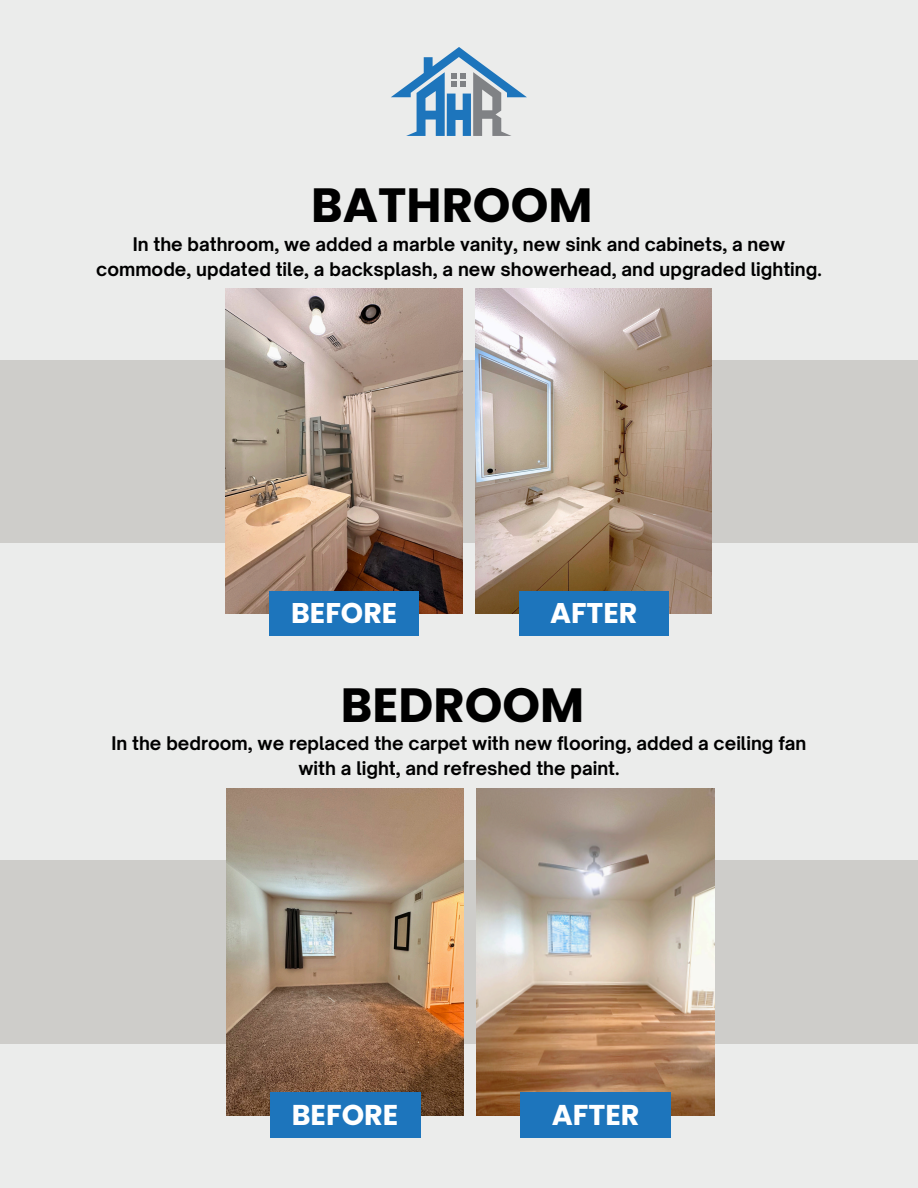
<style>
.page{position:relative;width:918px;height:1188px;background:#ebeceb}
.page>*{position:absolute;margin:0;border:0;box-sizing:border-box;transform-origin:0 0}
.t1{font:700 48px "Poppins";color:#000}
.t2{font:700 28.65px "Poppins";color:#fff}
.t3{font:700 28.5px "Poppins";color:#fff}
.t4{font:700 18px/24.8px "Open Sauce One";color:#000;text-align:center}
</style>
<div class="page">
<div style="left:0;top:360px;width:918px;height:182px;background:#cecdca"></div>
<img style="left:226px;top:288px;width:236px;height:326px">
<img style="left:475px;top:288px;width:237px;height:326px">
<div style="left:269px;top:591px;width:150px;height:45px;background:#1d75bc"></div>
<div style="left:519px;top:591px;width:150px;height:45px;background:#1d75bc"></div>
<div style="left:0;top:860px;width:918px;height:183px;background:#cecdca"></div>
<img style="left:226px;top:788px;width:238px;height:328px">
<img style="left:477px;top:788px;width:237px;height:328px">
<div style="left:270px;top:1093px;width:150px;height:45px;background:#1d75bc"></div>
<div style="left:520px;top:1093px;width:151px;height:45px;background:#1d75bc"></div>
<svg style="left:391px;top:47px;width:136px;height:89px"></svg>
<p class="t1" style="left:311px;top:171px;width:283px">BATHROOM</p>
<h2 class="t4" style="left:96px;top:232px;width:727px">In the bathroom, we added a marble vanity, new sink and cabinets, a new commode, updated tile, a backsplash, a new showerhead, and upgraded lighting.</h2>
<p class="t3" style="left:291px;top:594px;width:108px">BEFORE</p>
<h1 class="t3" style="left:550px;top:594px;width:89px">AFTER</h1>
<h2 class="t1" style="left:341px;top:671px;width:245px">BEDROOM</h2>
<h1 class="t4" style="left:111px;top:731px;width:697px">In the bedroom, we replaced the carpet with new flooring, added a ceiling fan with a light, and refreshed the paint.</h1>
<p class="t2" style="left:292px;top:1095px;width:108px">BEFORE</p>
<p class="t2" style="left:552px;top:1095px;width:89px">AFTER</p>
</div>
